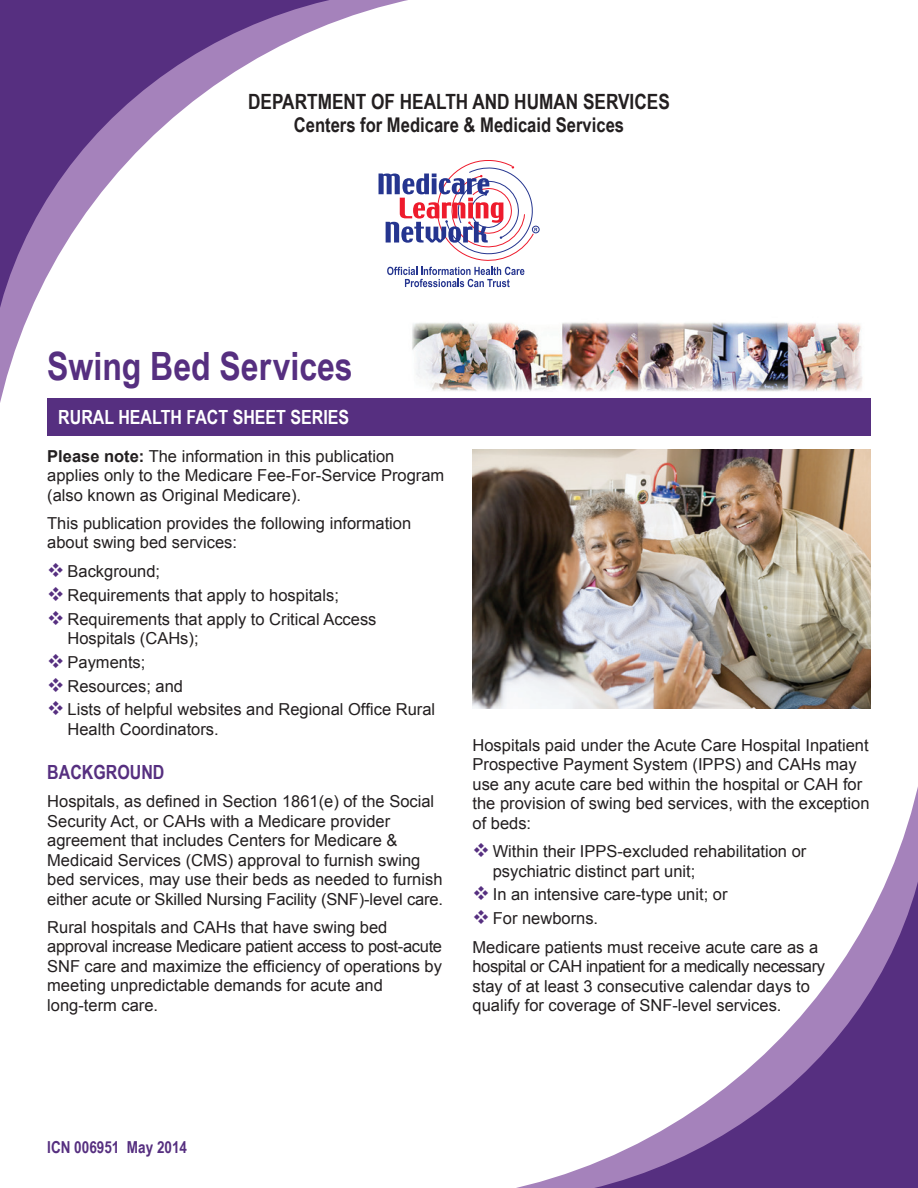
<style>
.page{position:relative;width:918px;height:1188px;background:#fff}
.page>*{position:absolute;margin:0;border:0;box-sizing:border-box;transform-origin:0 0}
.t1{font:700 39px "Arial Narrow";color:#562f80}
.t2{font:700 21px "Arial Narrow";color:#231f20}
.t3{font:700 20.25px "Arial Narrow";color:#231f20}
.t4{font:700 19.5px "Arial Narrow";color:#fff}
.t5{font:700 19.5px "Arial Narrow";color:#562f80}
.t6{font:16.5px/19.5px "Arial";color:#231f20}
.t7{font:700 16.5px "Arial Narrow";color:#562f80}
.s1{font-weight:700}
</style>
<div class="page">
<svg style="left:0;top:0;width:436px;height:403px"></svg>
<svg style="left:516px;top:787px;width:402px;height:401px"></svg>
<div style="left:532px;top:226px;width:7px;height:7px;border:1px solid #25358f;border-radius:50%"></div>
<svg style="left:379px;top:160px;width:158px;height:127px"></svg>
<img style="left:392px;top:311px;width:471px;height:86px">
<div style="left:47px;top:398px;width:824px;height:38px;background:#562f80"></div>
<img style="left:472px;top:450px;width:399px;height:259px">
<p class="t2" style="left:248px;top:85px;width:423px">DEPARTMENT OF HEALTH AND HUMAN SERVICES</p>
<p class="t3" style="left:294px;top:110px;width:332px">Centers for Medicare &amp; Medicaid Services</p>
<h1 class="t1" style="left:47px;top:337px;width:307px">Swing Bed Services</h1>
<p class="t4" style="left:58px;top:403px;width:292px">RURAL HEALTH FACT SHEET SERIES</p>
<p class="t6" style="left:47px;top:446px;width:399px"><span class="s1">Please note:</span> The information in this publication applies only to the Medicare Fee-For-Service Program (also known as Original Medicare).</p>
<p class="t6" style="left:47px;top:514px;width:366px">This publication provides the following information about swing bed services:</p>
<p class="t6" style="left:68px;top:562px;width:94px">Background;</p>
<p class="t6" style="left:68px;top:585px;width:273px">Requirements that apply to hospitals;</p>
<p class="t6" style="left:68px;top:609px;width:311px">Requirements that apply to Critical Access<br>Hospitals (CAHs);</p>
<p class="t6" style="left:68px;top:652px;width:79px">Payments;</p>
<p class="t6" style="left:68px;top:676px;width:117px">Resources; and</p>
<p class="t6" style="left:68px;top:700px;width:369px">Lists of helpful websites and Regional Office Rural<br>Health Coordinators.</p>
<h2 class="t5" style="left:47px;top:757px;width:119px">BACKGROUND</h2>
<p class="t6" style="left:47px;top:792px;width:397px">Hospitals, as defined in Section 1861(e) of the Social Security Act, or CAHs with a Medicare provider agreement that includes Centers for Medicare &amp; Medicaid Services (CMS) approval to furnish swing bed services, may use their beds as needed to furnish either acute or Skilled Nursing Facility (SNF)-level care.</p>
<p class="t6" style="left:47px;top:918px;width:396px">Rural hospitals and CAHs that have swing bed approval increase Medicare patient access to post-acute SNF care and maximize the efficiency of operations by meeting unpredictable demands for acute and long-term care.</p>
<p class="t6" style="left:473px;top:735px;width:399px">Hospitals paid under the Acute Care Hospital Inpatient Prospective Payment System (IPPS) and CAHs may use any acute care bed within the hospital or CAH for the provision of swing bed services, with the exception of beds:</p>
<p class="t6" style="left:493px;top:842px;width:315px">Within their IPPS-excluded rehabilitation or psychiatric distinct part unit;</p>
<p class="t6" style="left:493px;top:885px;width:236px">In an intensive care-type unit; or</p>
<p class="t6" style="left:493px;top:909px;width:107px">For newborns.</p>
<p class="t6" style="left:473px;top:937px;width:354px">Medicare patients must receive acute care as a hospital or CAH inpatient for a medically necessary stay of at least 3 consecutive calendar days to qualify for coverage of SNF-level services.</p>
<p class="t7" style="left:47px;top:1134px;width:141px">ICN 006951 May 2014</p>
</div>
